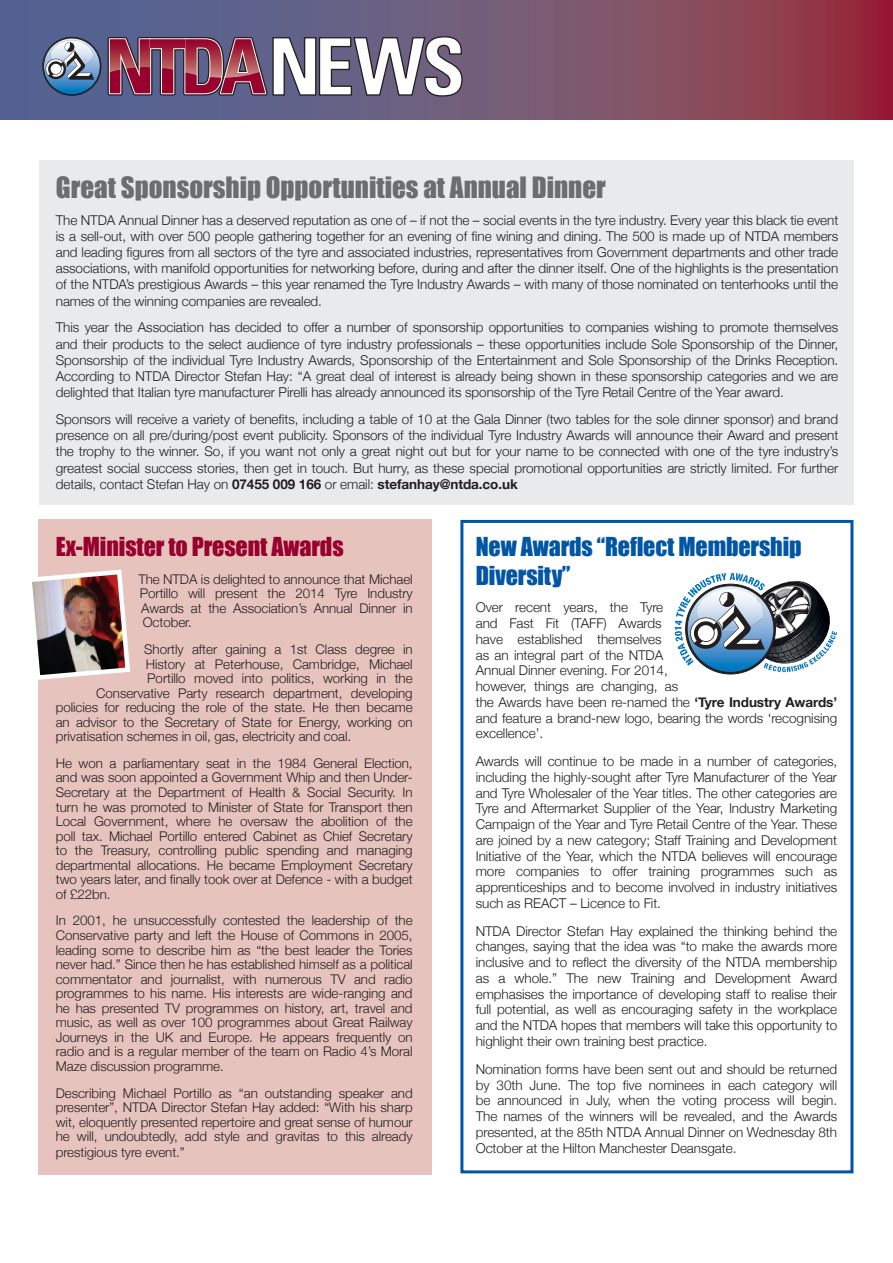
<style>
.page{position:relative;width:893px;height:1263px;background:#fff}
.page>*{position:absolute;margin:0;border:0;box-sizing:border-box;transform-origin:0 0}
.t1{font:700 condensed 79.2px "Univers";color:#fff}
.t2{font:27px "Impact";color:#6c6d70}
.t3{font:24px/28.8px "Impact";letter-spacing:-.005em;color:#0155a5}
.t4{font:24px "Impact";letter-spacing:-.005em;color:#98012d}
.t5{font:300 13.5px/15.8px "Helvetica Neue";letter-spacing:-.005em;color:#231f20;text-align:justify}
.t6{font:300 13.35px/14.5px "Helvetica Neue";letter-spacing:-.005em;color:#231f20;text-align:justify}
.s1{font-weight:700}
</style>
<div class="page">
<div style="left:39px;top:519px;width:393px;height:655px;background:#e7c3be"></div>
<div style="left:39px;top:160px;width:815px;height:345px;background:#e9eaeb"></div>
<svg style="left:0;top:0;width:893px;height:119px"></svg>
<svg style="left:42px;top:37px;width:59px;height:59px"></svg>
<svg style="left:108px;top:35px;width:355px;height:62px"></svg>
<div style="left:460px;top:520px;width:393px;height:653px;border:3px solid #0155a5"></div>
<svg style="left:675px;top:573px;width:162px;height:101px"></svg>
<img style="left:32px;top:567px;width:98px;height:115px">
<h1 class="t1" style="left:268px;top:18px;width:199px">NEWS</h1>
<h2 class="t2" style="left:56px;top:166px;width:551px">Great Sponsorship Opportunities at Annual Dinner</h2>
<p class="t5" style="left:56px;top:211px;width:784px;line-height:16.2px">The NTDA Annual Dinner has a deserved reputation as one of – if not the – social events in the tyre industry. Every year this black tie event is a sell-out, with over 500 people gathering together for an evening of fine wining and dining. The 500 is made up of NTDA members and leading figures from all sectors of the tyre and associated industries, representatives from Government departments and other trade associations, with manifold opportunities for networking before, during and after the dinner itself. One of the highlights is the presentation of the NTDA’s prestigious Awards – this year renamed the Tyre Industry Awards – with many of those nominated on tenterhooks until the names of the winning companies are revealed.</p>
<p class="t5" style="left:56px;top:319px;width:784px;line-height:16.2px">This year the Association has decided to offer a number of sponsorship opportunities to companies wishing to promote themselves and their products to the select audience of tyre industry professionals – these opportunities include Sole Sponsorship of the Dinner, Sponsorship of the individual Tyre Industry Awards, Sponsorship of the Entertainment and Sole Sponsorship of the Drinks Reception.<br>According to NTDA Director Stefan Hay: “A great deal of interest is already being shown in these sponsorship categories and we are delighted that Italian tyre manufacturer Pirelli has already announced its sponsorship of the Tyre Retail Centre of the Year award.</p>
<p class="t5" style="left:56px;top:411px;width:784px;line-height:16.2px">Sponsors will receive a variety of benefits, including a table of 10 at the Gala Dinner (two tables for the sole dinner sponsor) and brand presence on all pre/during/post event publicity. Sponsors of the individual Tyre Industry Awards will announce their Award and present the trophy to the winner. So, if you want not only a great night out but for your name to be connected with one of the tyre industry’s greatest social success stories, then get in touch. But hurry, as these special promotional opportunities are strictly limited. For further details, contact Stefan Hay on <span class="s1">07455 009 166</span> or email: <span class="s1">stefanhay@ntda.co.uk</span></p>
<h3 class="t4" style="left:56px;top:528px;width:289px">Ex-Minister to Present Awards</h3>
<p class="t6" style="left:138px;top:571px;width:276px">The NTDA is delighted to announce that Michael Portillo will present the 2014 Tyre Industry Awards at the Association’s Annual Dinner in October.</p>
<p class="t6" style="left:144px;top:642px;width:270px">Shortly after gaining a 1st Class degree in</p>
<p class="t6" style="left:146px;top:656px;width:268px">History at Peterhouse, Cambridge, Michael</p>
<p class="t6" style="left:147px;top:671px;width:267px">Portillo moved into politics, working in the</p>
<p class="t6" style="left:96px;top:685px;width:318px">Conservative Party research department, developing</p>
<p class="t6" style="left:56px;top:700px;width:358px">policies for reducing the role of the state. He then became</p>
<p class="t6" style="left:56px;top:714px;width:358px">an advisor to the Secretary of State for Energy, working on</p>
<p class="t6" style="left:56px;top:729px;width:297px">privatisation schemes in oil, gas, electricity and coal.</p>
<p class="t6" style="left:56px;top:756px;width:358px">He won a parliamentary seat in the 1984 General Election, and was soon appointed a Government Whip and then Under-Secretary at the Department of Health &amp; Social Security. In turn he was promoted to Minister of State for Transport then Local Government, where he oversaw the abolition of the poll tax. Michael Portillo entered Cabinet as Chief Secretary to the Treasury, controlling public spending and managing departmental allocations. He became Employment Secretary two years later, and finally took over at Defence - with a budget of £22bn.</p>
<p class="t6" style="left:56px;top:913px;width:358px">In 2001, he unsuccessfully contested the leadership of the Conservative party and left the House of Commons in 2005, leading some to describe him as “the best leader the Tories never had.” Since then he has established himself as a political commentator and journalist, with numerous TV and radio programmes to his name. His interests are wide-ranging and he has presented TV programmes on history, art, travel and music, as well as over 100 programmes about Great Railway Journeys in the UK and Europe. He appears frequently on radio and is a regular member of the team on Radio 4’s Moral Maze discussion programme.</p>
<p class="t6" style="left:56px;top:1085px;width:358px">Describing Michael Portillo as “an outstanding speaker and presenter”, NTDA Director Stefan Hay added: “With his sharp wit, eloquently presented repertoire and great sense of humour he will, undoubtedly, add style and gravitas to this already</p>
<p class="t6" style="left:56px;top:1145px;width:131px">prestigious tyre event.”</p>
<h3 class="t3" style="left:476px;top:531px;width:327px">New Awards “Reflect Membership<br>Diversity”</h3>
<p class="t5" style="left:476px;top:599px;width:363px;text-align:left">Over recent years, the Tyre<br>and Fast Fit (TAFF) Awards<br>have established themselves<br>as an integral part of the NTDA<br>Annual Dinner evening. For 2014,<br>however, things are changing, as<br>the Awards have been re-named the <span class="s1">‘Tyre Industry Awards’ </span>and feature a brand-new logo, bearing the words ‘recognising excellence’.</p>
<p class="t5" style="left:476px;top:753px;width:363px">Awards will continue to be made in a number of categories, including the highly-sought after Tyre Manufacturer of the Year and Tyre Wholesaler of the Year titles. The other categories are Tyre and Aftermarket Supplier of the Year, Industry Marketing Campaign of the Year and Tyre Retail Centre of the Year. These are joined by a new category; Staff Training and Development Initiative of the Year, which the NTDA believes will encourage more companies to offer training programmes such as apprenticeships and to become involved in industry initiatives such as REACT – Licence to Fit.</p>
<p class="t5" style="left:476px;top:923px;width:363px">NTDA Director Stefan Hay explained the thinking behind the changes, saying that the idea was “to make the awards more inclusive and to reflect the diversity of the NTDA membership as a whole.” The new Training and Development Award emphasises the importance of developing staff to realise their full potential, as well as encouraging safety in the workplace and the NTDA hopes that members will take this opportunity to highlight their own training best practice.</p>
<p class="t5" style="left:476px;top:1061px;width:363px">Nomination forms have been sent out and should be returned by 30th June. The top five nominees in each category will be announced in July, when the voting process will begin.<br>The names of the winners will be revealed, and the Awards presented, at the 85th NTDA Annual Dinner on Wednesday 8th October at the Hilton Manchester Deansgate.</p>
</div>
